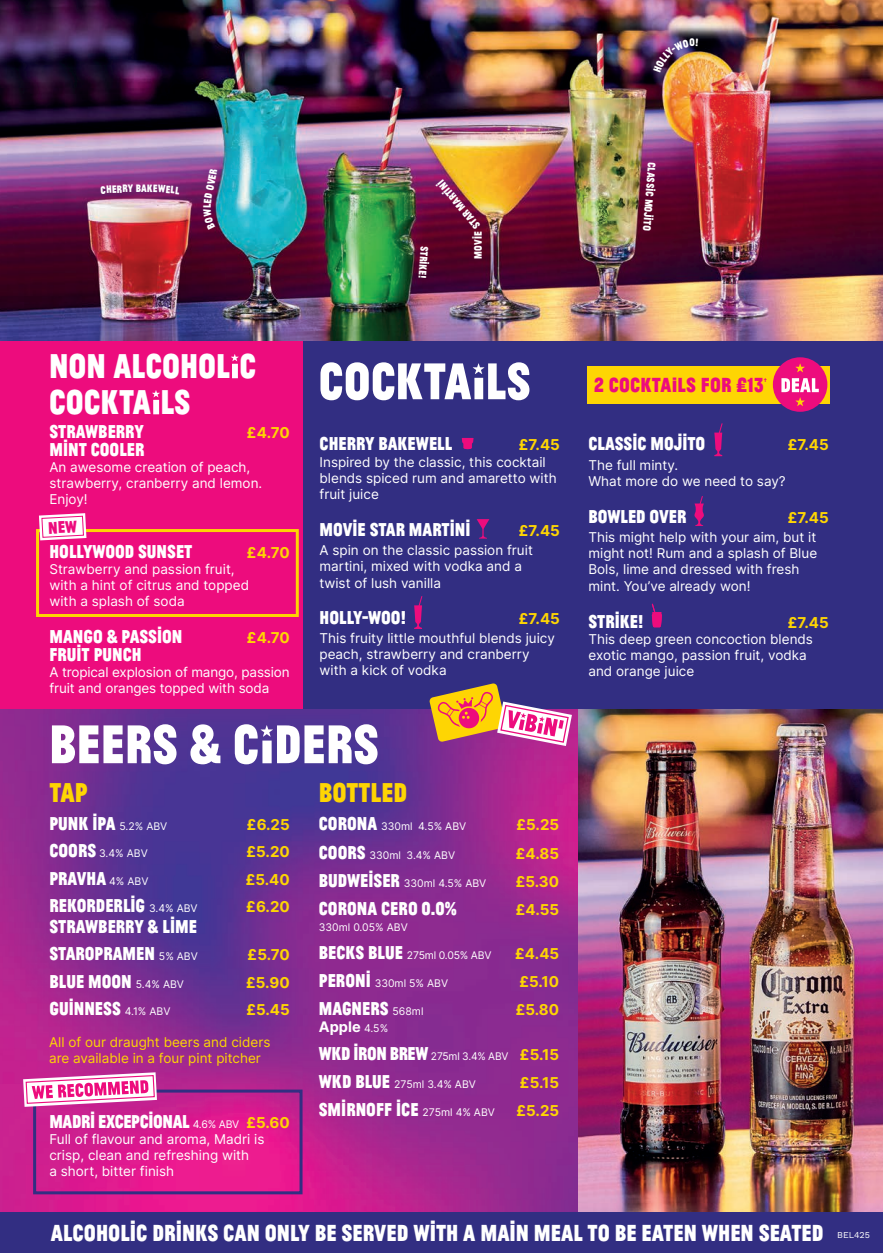
<style>
.page{position:relative;width:883px;height:1253px;background:#fff}
.page>*{position:absolute;margin:0;border:0;box-sizing:border-box;transform-origin:0 0}
.t1{font:700 36px "Jean Luc";color:#fff}
.t2{font:700 28.5px "Jean Luc";color:#fed503}
.t3{font:700 24.3px "Jean Luc";color:#fff}
.t4{font:700 21.3px "Jean Luc";letter-spacing:.01em;color:#ed0c7d}
.t5{font:700 19.5px/27.5px "Jean Luc";color:#fff}
.t6{font:700 19.5px "Jean Luc";letter-spacing:-.02em;color:#fff}
.t7{font:700 15px "Inter";color:#fed503}
.t8{font:700 14.55px "Inter";color:#fff}
.t9{font:13.5px/16.2px "Inter";color:#fff}
.t10{font:13.5px/16.2px "Inter";color:#fed503}
.t11{font:700 11.25px "Jean Luc";letter-spacing:.01em;color:#fff}
.t12{font:10.5px "Inter";color:#fff}
.t13{font:10.5px "Inter";letter-spacing:-.02em;color:#fff}
.t14{font:9px "Work Sans";color:#fff}
.t15{font:700 5.4px "Inter";color:#ed0c7d}
.s1{font-size:17.25px}
.s2{font-family:"Inter";font-weight:400;font-size:10.5px}
.s3{font-family:"Jean Luc";font-weight:700;font-size:19.5px}
.s4{font-family:"Inter";font-size:15px;color:#fed503}
.s5{font-weight:400;font-size:10.5px}
.s6{font-weight:700;font-size:15px;color:#fed503}
</style>
<div class="page">
<img style="left:578px;top:708px;width:305px;height:503px">
<img style="left:0;top:0;width:883px;height:341px">
<img style="left:0;top:708px;width:578px;height:503px">
<div style="left:33px;top:1089px;width:269px;height:105px;border:3px solid #322e82"></div>
<div style="left:298px;top:341px;width:585px;height:367px;background:#322e82"></div>
<div style="left:0;top:341px;width:302px;height:367px;background:#ed0c7d"></div>
<svg style="left:429px;top:683px;width:143px;height:63px"></svg>
<svg style="left:23px;top:1072px;width:134px;height:34px"></svg>
<div style="left:587px;top:366px;width:242px;height:37px;background:#fed503"></div>
<div style="left:773px;top:357px;width:54px;height:55px;background:#ed0c7d;border-radius:50%"></div>
<svg style="left:795px;top:363px;width:9px;height:9px"></svg>
<svg style="left:781px;top:378px;width:37px;height:28px"></svg>
<svg style="left:320px;top:362px;width:209px;height:38px"></svg>
<svg style="left:652px;top:603px;width:10px;height:24px"></svg>
<svg style="left:476px;top:519px;width:13px;height:19px"></svg>
<svg style="left:694px;top:496px;width:10px;height:30px"></svg>
<svg style="left:714px;top:423px;width:8px;height:33px"></svg>
<svg style="left:462px;top:438px;width:11px;height:11px"></svg>
<div style="left:36px;top:529px;width:263px;height:88px;border:3px solid #fed503"></div>
<div style="left:232px;top:364px;width:6px;height:14px;background:#fff"></div>
<svg style="left:231px;top:354px;width:8px;height:7px"></svg>
<div style="left:153px;top:400px;width:6px;height:14px;background:#fff"></div>
<svg style="left:152px;top:390px;width:8px;height:7px"></svg>
<svg style="left:414px;top:596px;width:8px;height:33px"></svg>
<svg style="left:52px;top:724px;width:325px;height:40px"></svg>
<div style="left:0;top:1211px;width:883px;height:42px;background:#322e82"></div>
<svg style="left:101px;top:185px;width:32px;height:9px"></svg>
<svg style="left:147px;top:185px;width:33px;height:9px"></svg>
<svg style="left:39px;top:513px;width:47px;height:27px"></svg>
<svg style="left:436px;top:180px;width:8px;height:7px"></svg>
<svg style="left:203px;top:168px;width:14px;height:61px"></svg>
<img style="left:653px;top:38px;width:45px;height:35px">
<p class="t11" style="left:136px;top:181px;width:13px">BA</p>
<h1 class="t1" style="left:49px;top:341px;width:209px">NON ALCOHOL C</h1>
<h1 class="t1" style="left:49px;top:377px;width:143px">COCKTA LS</h1>
<h3 class="t5" style="left:49px;top:416px;width:96px">STRAWBERRY</h3>
<p class="t7" style="left:247px;top:421px;width:45px">£4.70</p>
<h3 class="t5" style="left:49px;top:434px;width:97px">MINT COOLER</h3>
<p class="t9" style="left:49px;top:459px;width:214px">An awesome creation of peach, strawberry, cranberry and lemon.<br>Enjoy!</p>
<h3 class="t5" style="left:49px;top:536px;width:144px">HOLLYWOOD SUNSET</h3>
<p class="t7" style="left:247px;top:541px;width:45px">£4.70</p>
<p class="t9" style="left:49px;top:560px;width:201px">Strawberry and passion fruit, with a hint of citrus and topped with a splash of soda</p>
<h3 class="t5" style="left:49px;top:621px;width:134px">MANGO &amp; PASSION</h3>
<p class="t7" style="left:247px;top:626px;width:45px">£4.70</p>
<h3 class="t5" style="left:49px;top:639px;width:94px">FRUIT PUNCH</h3>
<p class="t9" style="left:49px;top:664px;width:242px">A tropical explosion of mango, passion fruit and oranges topped with soda</p>
<p class="t11" style="left:432px;top:247px;width:34px;rotate:94deg">STRIKE!</p>
<p class="t11" style="left:472px;top:232px;width:58px;rotate:-130deg">STAR MART NI</p>
<p class="t11" style="left:470px;top:259px;width:29px;rotate:-90deg">MOVIE</p>
<p class="t11" style="left:659px;top:163px;width:70px;rotate:94deg">CLASSIC MOJITO</p>
<h3 class="t5" style="left:319px;top:428px;width:134px">CHERRY BAKEWELL</h3>
<p class="t7" style="left:518px;top:433px;width:43px">£7.45</p>
<p class="t9" style="left:319px;top:453px;width:239px">Inspired by the classic, this cocktail blends spiced rum and amaretto with fruit juice</p>
<h3 class="t5" style="left:319px;top:514px;width:152px">MOVIE STAR MARTINI</h3>
<p class="t7" style="left:518px;top:519px;width:43px">£7.45</p>
<p class="t9" style="left:319px;top:542px;width:215px">A spin on the classic passion fruit martini, mixed with vodka and a twist of lush vanilla</p>
<h3 class="t5" style="left:319px;top:602px;width:88px">HOLLY-WOO!</h3>
<p class="t7" style="left:518px;top:607px;width:43px">£7.45</p>
<p class="t9" style="left:319px;top:629px;width:237px">This fruity little mouthful blends juicy peach, strawberry and cranberry with a kick of vodka</p>
<h3 class="t4" style="left:594px;top:370px;width:171px">2 COCKTA<span class="s1">I</span>LS FOR £13</h3>
<p class="t15" style="left:763px;top:376px;width:5px">†</p>
<h3 class="t5" style="left:588px;top:428px;width:118px">CLASSIC MOJITO</h3>
<p class="t7" style="left:787px;top:433px;width:43px">£7.45</p>
<p class="t9" style="left:588px;top:456px;width:199px">The full minty.<br>What more do we need to say?</p>
<h3 class="t5" style="left:588px;top:501px;width:100px">BOWLED OVER</h3>
<p class="t7" style="left:787px;top:506px;width:43px">£7.45</p>
<p class="t9" style="left:588px;top:528px;width:230px">This might help with your aim, but it might not! Rum and a splash of Blue<br>Bols, lime and dressed with fresh mint. You’ve already won!</p>
<h3 class="t5" style="left:588px;top:606px;width:57px">STRIKE!</h3>
<p class="t7" style="left:787px;top:611px;width:43px">£7.45</p>
<p class="t9" style="left:588px;top:630px;width:226px">This deep green concoction blends exotic mango, passion fruit, vodka and orange juice</p>
<h2 class="t2" style="left:49px;top:773px;width:40px">TAP</h2>
<h3 class="t5" style="left:49px;top:808px;width:119px">PUNK IPA <span class="s2">5.2% ABV</span></h3>
<p class="t7" style="left:247px;top:813px;width:45px">£6.25</p>
<p class="t12" style="left:49px;top:845px;width:100px"><span class="s3">COORS</span> 3.4% ABV</p>
<p class="t7" style="left:246px;top:840px;width:45px">£5.20</p>
<h3 class="t5" style="left:49px;top:863px;width:100px">PRAVHA <span class="s2">4% ABV</span></h3>
<p class="t7" style="left:245px;top:868px;width:46px">£5.40</p>
<h3 class="t5" style="left:49px;top:890px;width:150px">REKORDERLIG <span class="s2">3.4% ABV</span></h3>
<p class="t7" style="left:246px;top:895px;width:45px">£6.20</p>
<h3 class="t5" style="left:49px;top:911px;width:150px">STRAWBERRY &amp; LIME<br>STAROPRAMEN <span class="s2">5% ABV</span></h3>
<p class="t7" style="left:247px;top:943px;width:44px">£5.70</p>
<h3 class="t5" style="left:49px;top:966px;width:136px">BLUE MOON <span class="s2">5.4% ABV</span></h3>
<p class="t7" style="left:246px;top:971px;width:45px">£5.90</p>
<h3 class="t5" style="left:49px;top:993px;width:123px">GUINNESS <span class="s2">4.1% ABV</span></h3>
<p class="t7" style="left:246px;top:998px;width:45px">£5.45</p>
<p class="t10" style="left:49px;top:1034px;width:223px">All of our draught beers and ciders are available in a four pint pitcher</p>
<h3 class="t6" style="left:49px;top:1107px;width:242px">MADRI EXCEPCIONAL <span class="s2">4.6% ABV</span> <span class="s4">£5.60</span></h3>
<p class="t9" style="left:49px;top:1130px;width:216px">Full of flavour and aroma, Madri is crisp, clean and refreshing with<br>a short, bitter finish</p>
<h2 class="t2" style="left:319px;top:773px;width:90px">BOTTLED</h2>
<p class="t12" style="left:319px;top:819px;width:149px"><span class="s3">CORONA</span> 330ml 4.5% ABV</p>
<p class="t7" style="left:516px;top:813px;width:44px">£5.25</p>
<p class="t12" style="left:319px;top:847px;width:138px"><span class="s3">COORS</span> 330ml 3.4% ABV</p>
<p class="t7" style="left:515px;top:842px;width:45px">£4.85</p>
<p class="t12" style="left:319px;top:875px;width:169px"><span class="s3">BUDWEISER</span> 330ml 4.5% ABV</p>
<p class="t7" style="left:515px;top:870px;width:45px">£5.30</p>
<h3 class="t5" style="left:319px;top:893px;width:140px">CORONA CERO 0.0%</h3>
<p class="t7" style="left:515px;top:898px;width:45px">£4.55</p>
<p class="t12" style="left:319px;top:919px;width:90px">330ml 0.05% ABV</p>
<p class="t13" style="left:319px;top:947px;width:174px"><span class="s3">BECKS BLUE</span> 275ml 0.05% ABV</p>
<p class="t7" style="left:515px;top:942px;width:46px">£4.45</p>
<p class="t12" style="left:319px;top:975px;width:131px"><span class="s3">PERONI</span> 330ml 5% ABV</p>
<p class="t7" style="left:519px;top:970px;width:42px">£5.10</p>
<h3 class="t5" style="left:319px;top:993px;width:106px">MAGNERS <span class="s2">568ml</span></h3>
<p class="t7" style="left:515px;top:998px;width:45px">£5.80</p>
<p class="t8" style="left:319px;top:1016px;width:71px">Apple <span class="s5">4.5%</span></p>
<p class="t13" style="left:319px;top:1049px;width:242px"><span class="s3">WKD IRON BREW</span> 275ml 3.4% ABV <span class="s6">£5.15</span></p>
<p class="t12" style="left:319px;top:1077px;width:159px"><span class="s3">WKD BLUE</span> 275ml 3.4% ABV</p>
<p class="t7" style="left:519px;top:1071px;width:41px">£5.15</p>
<h3 class="t5" style="left:319px;top:1094px;width:178px">SMIRNOFF ICE <span class="s2">275ml 4% ABV</span></h3>
<p class="t7" style="left:516px;top:1099px;width:44px">£5.25</p>
<h3 class="t3" style="left:51px;top:1215px;width:774px">ALCOHOLIC DRINKS CAN ONLY BE SERVED WITH A MAIN MEAL TO BE EATEN WHEN SEATED</h3>
<p class="t14" style="left:837px;top:1230px;width:34px">BEL425</p>
</div>
